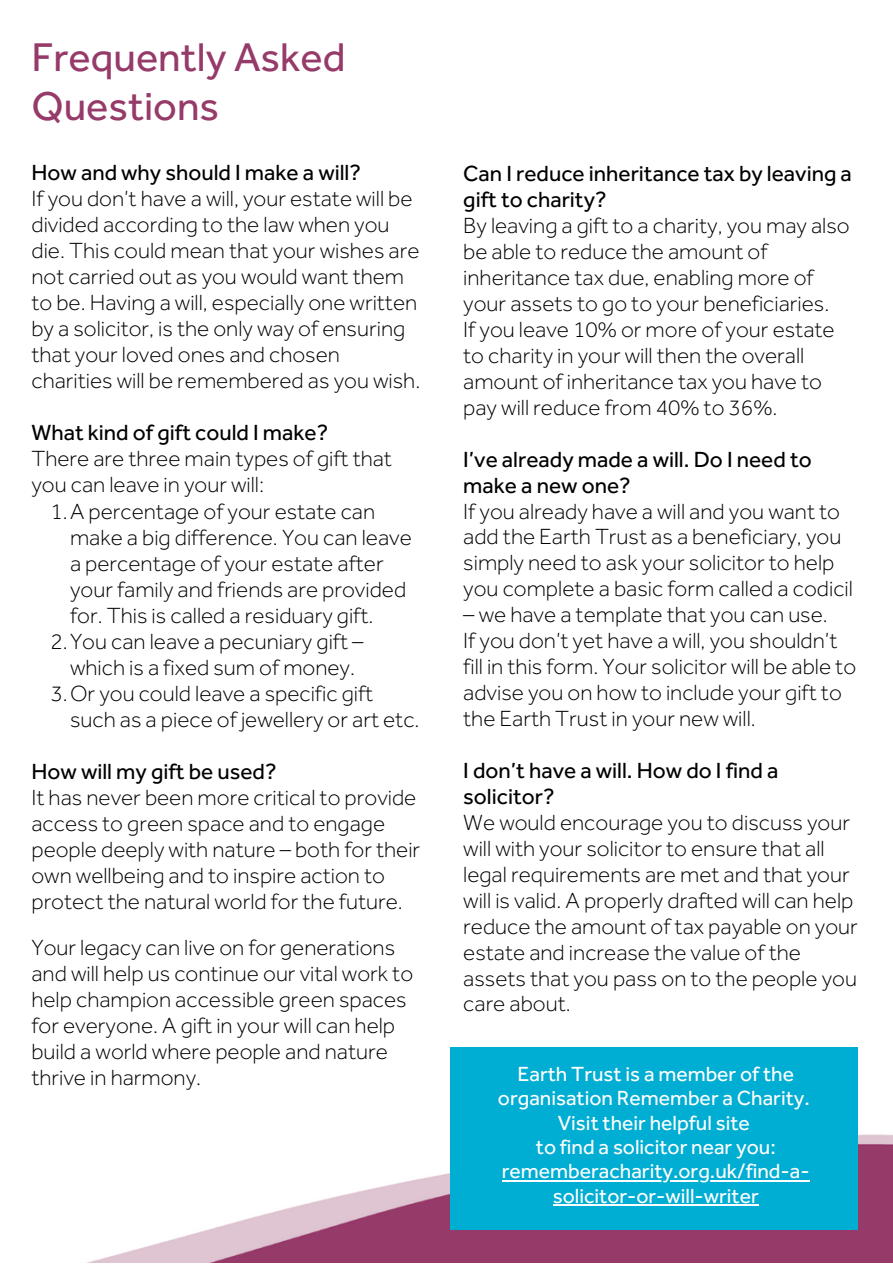
<style>
.page{position:relative;width:893px;height:1264px;background:#fff}
.page>*{position:absolute;margin:0;border:0;box-sizing:border-box;transform-origin:0 0}
.t1{font:41.55px/48.6px "Effra";color:#963a69}
.t2{font:300 22.65px/26px "Effra";color:#000}
.t3{font:22.65px/26px "Effra";color:#000}
.t4{font:21.15px/24.3px "Effra";color:#fff;text-align:center}
</style>
<div class="page">
<img style="left:90px;top:1134px;width:802px;height:128px">
<div style="left:450px;top:1047px;width:408px;height:182px;background:#00add3"></div>
<hr style="left:502px;top:1179px;width:307px;height:2px;background:#fff">
<hr style="left:553px;top:1204px;width:205px;height:1px;background:#fff">
<p class="t1" style="left:31px;top:32px;width:315px">Frequently Asked<br>Questions</p>
<p class="t3" style="left:31px;top:159px;width:331px">How and why should I make a will?</p>
<p class="t2" style="left:31px;top:185px;width:390px">If you don’t have a will, your estate will be divided according to the law when you die. This could mean that your wishes are not carried out as you would want them to be. Having a will, especially one written by a solicitor, is the only way of ensuring that your loved ones and chosen charities will be remembered as you wish.</p>
<p class="t3" style="left:31px;top:419px;width:298px">What kind of gift could I make?</p>
<p class="t2" style="left:31px;top:445px;width:362px">There are three main types of gift that you can leave in your will:</p>
<p class="t2" style="left:70px;top:497px;width:343px;text-indent:-20px">1.A percentage of your estate can make a big difference. You can leave a percentage of your estate after your family and friends are provided for. This is called a residuary gift.</p>
<p class="t2" style="left:50px;top:627px;width:314px;text-align:center">2.You can leave a pecuniary gift – which is a fixed sum of money.</p>
<p class="t2" style="left:70px;top:680px;width:351px;text-indent:-20px">3.Or you could leave a specific gift such as a piece of jewellery or art etc.</p>
<p class="t3" style="left:31px;top:758px;width:247px">How will my gift be used?</p>
<p class="t2" style="left:31px;top:784px;width:390px">It has never been more critical to provide access to green space and to engage people deeply with nature – both for their own wellbeing and to inspire action to protect the natural world for the future.</p>
<p class="t2" style="left:31px;top:934px;width:383px">Your legacy can live on for generations and will help us continue our vital work to help champion accessible green spaces for everyone. A gift in your will can help build a world where people and nature thrive in harmony.</p>
<p class="t3" style="left:463px;top:160px;width:390px">Can I reduce inheritance tax by leaving a gift to charity?</p>
<p class="t2" style="left:463px;top:212px;width:388px">By leaving a gift to a charity, you may also be able to reduce the amount of inheritance tax due, enabling more of your assets to go to your beneficiaries.</p>
<p class="t2" style="left:463px;top:316px;width:373px">If you leave 10% or more of your estate to charity in your will then the overall amount of inheritance tax you have to pay will reduce from 40% to 36%.</p>
<p class="t3" style="left:463px;top:445px;width:350px">I’ve already made a will. Do I need to make a new one?</p>
<p class="t2" style="left:463px;top:497px;width:391px">If you already have a will and you want to add the Earth Trust as a beneficiary, you simply need to ask your solicitor to help you complete a basic form called a codicil</p>
<p class="t2" style="left:463px;top:601px;width:366px">– we have a template that you can use.</p>
<p class="t2" style="left:463px;top:627px;width:394px">If you don’t yet have a will, you shouldn’t fill in this form. Your solicitor will be able to advise you on how to include your gift to the Earth Trust in your new will.</p>
<p class="t3" style="left:463px;top:757px;width:317px">I don’t have a will. How do I find a solicitor?</p>
<p class="t2" style="left:463px;top:809px;width:396px">We would encourage you to discuss your will with your solicitor to ensure that all legal requirements are met and that your will is valid. A properly drafted will can help reduce the amount of tax payable on your estate and increase the value of the assets that you pass on to the people you care about.</p>
<p class="t4" style="left:498px;top:1061px;width:313px">Earth Trust is a member of the organisation Remember a Charity.</p>
<p class="t4" style="left:558px;top:1110px;width:193px">Visit their helpful site</p>
<p class="t4" style="left:502px;top:1134px;width:309px">to find a solicitor near you: rememberacharity.org.uk/find-a&shy;solicitor-or-will-writer</p>
</div>
